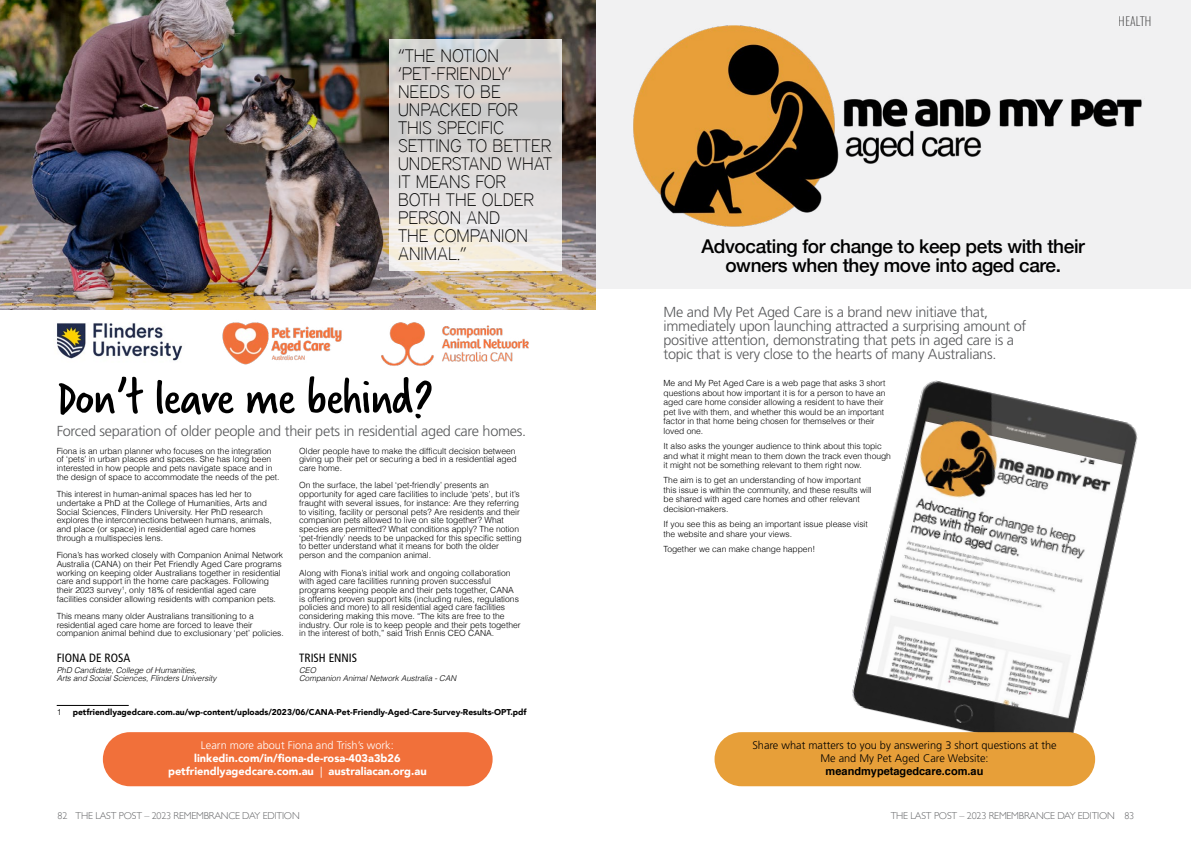
<style>
.page{position:relative;width:1191px;height:842px;background:#fff}
.page>*{position:absolute;margin:0;border:0;box-sizing:border-box;transform-origin:0 0}
.t1{font:53px "Verveine";letter-spacing:-.02em;color:#000}
.t2{font:500 19px/19px "Helvetica Neue";letter-spacing:-.02em;color:#000;text-align:center}
.t3{font:100 18px/18px "District";color:#000}
.t4{font:300 14.5px/14px "Frutiger LT Std";letter-spacing:-.02em;color:#58595b}
.t5{font:condensed 12px "Frutiger LT Std";color:#000}
.t6{font:200 12px "Oswald";color:#000}
.t7{font:900 11px/13px "Avenir";color:#fff;text-align:center}
.t8{font:300 11px/13px "Frutiger LT Std";color:#000;text-align:center}
.t9{font:300 11px "Frutiger LT Std";color:#fff}
.t10{font:700 11px "Helvetica";color:#000}
.t11{font:300 10px "Gill Sans";letter-spacing:-.02em;color:#636466}
.t12{font:300 8.5px/8.7px "Helvetica";color:#000}
.t13{font:900 8.4px "Avenir";color:#000}
.t14{font:italic 300 8px/8px "Helvetica";color:#000}
.s1{font-family:"Frutiger LT Std";font-weight:300}
</style>
<div class="page">
<div style="left:596px;top:0;width:595px;height:288px;background:#f1f1f2"></div>
<img style="left:0;top:0;width:595px;height:309px">
<svg style="left:389px;top:40px;width:172px;height:231px"></svg>
<hr style="left:57px;top:705px;width:72px;height:1px;background:#000">
<img style="left:633px;top:25px;width:509px;height:202px">
<div style="left:103px;top:732px;width:389px;height:54px;background:#f1703a;border-radius:27px"></div>
<img style="left:852px;top:380px;width:286px;height:374px">
<div style="left:714px;top:732px;width:381px;height:54px;background:#e79f39;border-radius:27px"></div>
<img style="left:381px;top:322px;width:148px;height:44px">
<img style="left:222px;top:322px;width:120px;height:43px">
<img style="left:57px;top:323px;width:126px;height:38px">
<h3 class="t3" style="left:398px;top:46px;width:156px">“THE NOTION ‘PET-FRIENDLY’<br>NEEDS TO BE<br>UNPACKED FOR<br>THIS SPECIFIC<br>SETTING TO BETTER<br>UNDERSTAND WHAT<br>IT MEANS FOR<br>BOTH THE OLDER<br>PERSON AND<br>THE COMPANION<br>ANIMAL.”</h3>
<h1 class="t1" style="left:57px;top:361px;width:378px">Don’t leave me behind?</h1>
<h3 class="t4" style="left:57px;top:424px;width:471px">Forced separation of older people and their pets in residential aged care homes.</h3>
<p class="t12" style="left:57px;top:446px;width:224px">Fiona is an urban planner who focuses on the integration of ‘pets’ in urban places and spaces. She has long been interested in how people and pets navigate space and in the design of space to accommodate the needs of the pet.</p>
<p class="t12" style="left:57px;top:489px;width:217px">This interest in human-animal spaces has led her to undertake a PhD at the College of Humanities, Arts and Social Sciences, Flinders University. Her PhD research explores the interconnections between humans, animals, and place (or space) in residential aged care homes through a multispecies lens.</p>
<p class="t12" style="left:57px;top:550px;width:228px">Fiona’s has worked closely with Companion Animal Network Australia (CANA) on their Pet Friendly Aged Care programs working on keeping older Australians together in residential care and support in the home care packages. Following their 2023 survey<sup>1</sup>, only 18% of residential aged care facilities consider allowing residents with companion pets.</p>
<p class="t12" style="left:57px;top:611px;width:228px">This means many older Australians transitioning to a residential aged care home are forced to leave their companion animal behind due to exclusionary ‘pet’ policies.</p>
<h3 class="t5" style="left:57px;top:651px;width:75px">FIONA DE ROSA</h3>
<p class="t14" style="left:57px;top:666px;width:161px">PhD Candidate, College of Humanities,<br>Arts and Social Sciences, Flinders University</p>
<p class="t12" style="left:299px;top:446px;width:219px">Older people have to make the difficult decision between giving up their pet or securing a bed in a residential aged care home.</p>
<p class="t12" style="left:299px;top:480px;width:224px">On the surface, the label ‘pet-friendly’ presents an opportunity for aged care facilities to include ‘pets’, but it’s fraught with several issues, for instance: Are they referring to visiting, facility or personal pets? Are residents and their companion pets allowed to live on site together? What species are permitted? What conditions apply? The notion ‘pet-friendly’ needs to be unpacked for this specific setting to better understand what it means for both the older person and the companion animal.</p>
<p class="t12" style="left:299px;top:567px;width:223px">Along with Fiona’s initial work and ongoing collaboration with aged care facilities running proven successful programs keeping people and their pets together, CANA is offering proven support kits (including rules, regulations policies and more) to all residential aged care facilities considering making this move. “The kits are free to the industry. Our role is to keep people and their pets together in the interest of both,” said Trish Ennis CEO CANA.</p>
<h3 class="t5" style="left:299px;top:651px;width:60px">TRISH ENNIS</h3>
<p class="t14" style="left:299px;top:666px;width:158px">CEO<br>Companion Animal Network Australia - CAN</p>
<p class="t12" style="left:57px;top:707px;width:6px">1</p>
<p class="t13" style="left:73px;top:704px;width:455px">petfriendlyagedcare.com.au/wp-content/uploads/2023/06/CANA-Pet-Friendly-Aged-Care-Survey-Results-OPT.pdf</p>
<p class="t9" style="left:201px;top:739px;width:194px">Learn more about Fiona and Trish’s work:</p>
<p class="t7" style="left:168px;top:752px;width:260px">linkedin.com/in/fiona-de-rosa-403a3b26 petfriendlyagedcare.com.au <span class="s1">|</span> australiacan.org.au</p>
<p class="t11" style="left:58px;top:808px;width:244px">82 THE LAST POST – 2023 REMEMBRANCE DAY EDITION</p>
<h3 class="t6" style="left:1118px;top:13px;width:34px">HEALTH</h3>
<h2 class="t2" style="left:701px;top:235px;width:385px">Advocating for change to keep pets with their owners when they move into aged care.</h2>
<h3 class="t4" style="left:663px;top:305px;width:364px">Me and My Pet Aged Care is a brand new initiave that, immediately upon launching attracted a surprising amount of positive attention, demonstrating that pets in aged care is a topic that is very close to the hearts of many Australians.</h3>
<p class="t12" style="left:663px;top:378px;width:224px;line-height:9.5px">Me and My Pet Aged Care is a web page that asks 3 short questions about how important it is for a person to have an aged care home consider allowing a resident to have their pet live with them, and whether this would be an important factor in that home being chosen for themselves or their loved one.</p>
<p class="t12" style="left:663px;top:441px;width:229px;line-height:9.5px">It also asks the younger audience to think about this topic and what it might mean to them down the track even though it might not be something relevant to them right now.</p>
<p class="t12" style="left:663px;top:475px;width:210px;line-height:9.5px">The aim is to get an understanding of how important this issue is within the community, and these results will be shared with aged care homes and other relevant decision-makers.</p>
<p class="t12" style="left:663px;top:519px;width:206px;line-height:9.5px">If you see this as being an important issue please visit the website and share your views.</p>
<p class="t12" style="left:663px;top:544px;width:153px">Together we can make change happen!</p>
<p class="t8" style="left:752px;top:739px;width:306px">Share what matters to you by answering 3 short questions at the<br>Me and My Pet Aged Care Website:</p>
<p class="t10" style="left:825px;top:762px;width:159px">meandmypetagedcare.com.au</p>
<p class="t11" style="left:890px;top:808px;width:245px">THE LAST POST – 2023 REMEMBRANCE DAY EDITION 83</p>
</div>
